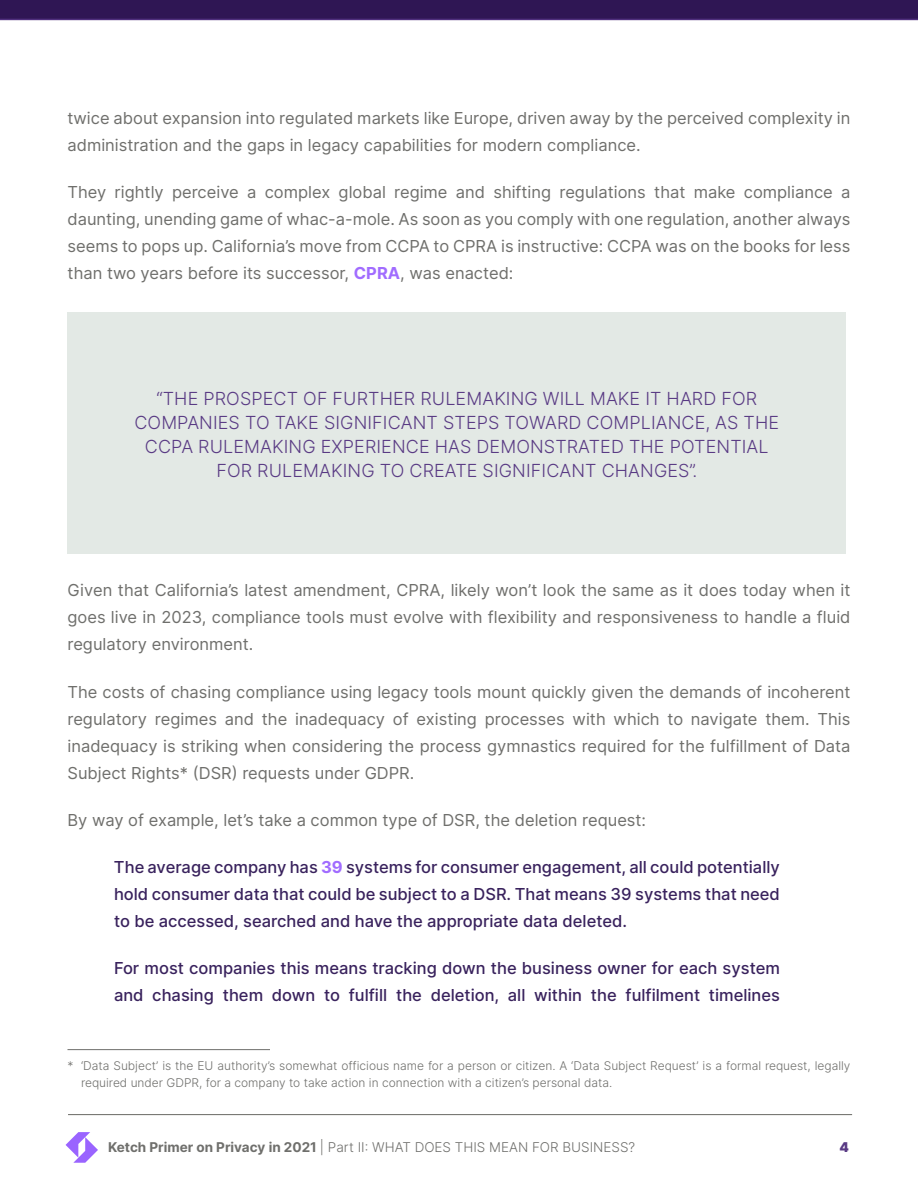
<style>
.page{position:relative;width:918px;height:1188px;background:#fff}
.page>*{position:absolute;margin:0;border:0;box-sizing:border-box;transform-origin:0 0}
.t1{font:18px/24px "Inter Light BETA";letter-spacing:.005em;color:#593a84;text-align:center}
.t2{font:16.5px/27px "Inter";color:#6f6f6c;text-align:justify}
.t3{font:500 16.5px/27px "Inter";color:#39225d;text-align:justify}
.t4{font:13.5px "Inter Light BETA";color:#6f6f6c}
.t5{font:900 13.5px "Inter";color:#593a84}
.t6{font:12px/16.5px "Inter Light BETA";color:#6f6f6c}
.s1{font-weight:700;color:#a16cff}
.s2{font-family:"Inter";font-weight:700}
</style>
<div class="page">
<svg style="left:0;top:0;width:918px;height:20px;background:#311756"></svg>
<svg style="left:66px;top:1132px;width:32px;height:31px"></svg>
<hr style="left:68px;top:1114px;width:784px;height:1px;background:#686864">
<div style="left:68px;top:312px;width:778px;height:242px;background:#e3e9e5"></div>
<hr style="left:68px;top:1049px;width:202px;height:1px;background:#6f6f6c">
<p class="t2" style="left:68px;top:104px;width:784px">twice about expansion into regulated markets like Europe, driven away by the perceived complexity in administration and the gaps in legacy capabilities for modern compliance.</p>
<p class="t2" style="left:68px;top:178px;width:784px">They rightly perceive a complex global regime and shifting regulations that make compliance a daunting, unending game of whac-a-mole. As soon as you comply with one regulation, another always seems to pops up. California’s move from CCPA to CPRA is instructive: CCPA was on the books for less than two years before its successor, <span class="s1">CPRA</span>, was enacted:</p>
<p class="t1" style="left:134px;top:387px;width:646px">“THE PROSPECT OF FURTHER RULEMAKING WILL MAKE IT HARD FOR COMPANIES TO TAKE SIGNIFICANT STEPS TOWARD COMPLIANCE, AS THE CCPA RULEMAKING EXPERIENCE HAS DEMONSTRATED THE POTENTIAL FOR RULEMAKING TO CREATE SIGNIFICANT CHANGES”.</p>
<p class="t2" style="left:68px;top:577px;width:785px">Given that California’s latest amendment, CPRA, likely won’t look the same as it does today when it goes live in 2023, compliance tools must evolve with flexibility and responsiveness to handle a fluid regulatory environment.</p>
<p class="t2" style="left:68px;top:678px;width:785px">The costs of chasing compliance using legacy tools mount quickly given the demands of incoherent regulatory regimes and the inadequacy of existing processes with which to navigate them. This inadequacy is striking when considering the process gymnastics required for the fulfillment of Data Subject Rights* (DSR) requests under GDPR.</p>
<p class="t2" style="left:68px;top:806px;width:580px">By way of example, let’s take a common type of DSR, the deletion request:</p>
<p class="t3" style="left:114px;top:853px;width:667px">The average company has <span class="s1">39</span> systems for consumer engagement, all could potentially hold consumer data that could be subject to a DSR. That means 39 systems that need to be accessed, searched and have the appropriate data deleted.</p>
<p class="t3" style="left:114px;top:955px;width:667px">For most companies this means tracking down the business owner for each system and chasing them down to fulfill the deletion, all within the fulfilment timelines</p>
<p class="t6" style="left:81px;top:1057px;width:771px;text-indent:-14px">* ‘Data Subject’ is the EU authority’s somewhat officious name for a person or citizen. A ‘Data Subject Request’ is a formal request, legally required under GDPR, for a company to take action in connection with a citizen’s personal data.</p>
<p class="t4" style="left:108px;top:1138px;width:529px"><span class="s2">Ketch Primer on Privacy in 2021</span> | Part II: WHAT DOES THIS MEAN FOR BUSINESS?</p>
<p class="t5" style="left:840px;top:1137px;width:11px">4</p>
</div>
